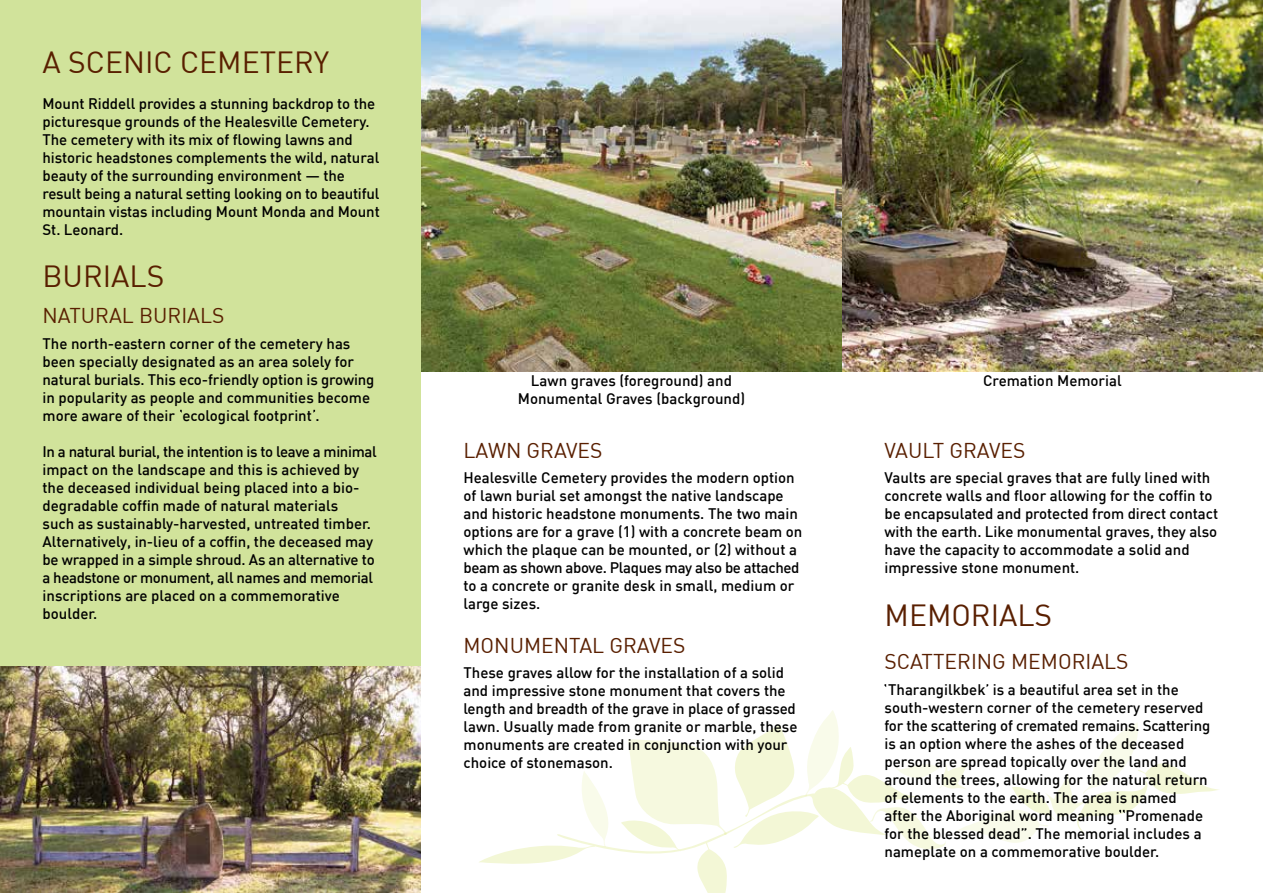
<style>
.page{position:relative;width:1263px;height:893px;background:#fff}
.page>*{position:absolute;margin:0;border:0;box-sizing:border-box;transform-origin:0 0}
.t1{font:30px "DIN";color:#591f00}
.t2{font:21px "DIN";color:#591f00}
.t3{font:500 15px/18px "DIN";color:#000}
</style>
<div class="page">
<img style="left:842px;top:0;width:421px;height:371px">
<img style="left:421px;top:0;width:421px;height:371px">
<div style="left:0;top:0;width:421px;height:893px;background:#d1e39b"></div>
<img style="left:0;top:666px;width:421px;height:227px">
<svg style="left:479px;top:710px;width:740px;height:183px"></svg>
<h1 class="t1" style="left:43px;top:43px;width:288px">A SCENIC CEMETERY</h1>
<p class="t3" style="left:43px;top:94px;width:339px">Mount Riddell provides a stunning backdrop to the picturesque grounds of the Healesville Cemetery.<br>The cemetery with its mix of flowing lawns and historic headstones complements the wild, natural beauty of the surrounding environment — the result being a natural setting looking on to beautiful mountain vistas including Mount Monda and Mount St. Leonard.</p>
<h1 class="t1" style="left:43px;top:258px;width:123px">BURIALS</h1>
<h2 class="t2" style="left:43px;top:303px;width:183px">NATURAL BURIALS</h2>
<p class="t3" style="left:43px;top:334px;width:333px">The north-eastern corner of the cemetery has been specially designated as an area solely for natural burials. This eco-friendly option is growing in popularity as people and communities become more aware of their ecological footprint .</p>
<p class="t3" style="left:43px;top:442px;width:336px">In a natural burial, the intention is to leave a minimal impact on the landscape and this is achieved by the deceased individual being placed into a bio&shy;degradable coffin made of natural materials<br>such as sustainably-harvested, untreated timber.<br>Alternatively, in-lieu of a coffin, the deceased may be wrapped in a simple shroud. As an alternative to a headstone or monument, all names and memorial inscriptions are placed on a commemorative boulder.</p>
<p class="t3" style="left:531px;top:372px;width:203px">Lawn graves (foreground) and</p>
<p class="t3" style="left:983px;top:372px;width:140px">Cremation Memorial</p>
<p class="t3" style="left:518px;top:390px;width:229px">Monumental Graves (background)</p>
<h2 class="t2" style="left:463px;top:437px;width:141px">LAWN GRAVES</h2>
<p class="t3" style="left:463px;top:468px;width:340px">Healesville Cemetery provides the modern option of lawn burial set amongst the native landscape and historic headstone monuments. The two main options are for a grave (1) with a concrete beam on which the plaque can be mounted, or (2) without a beam as shown above. Plaques may also be attached to a concrete or granite desk in small, medium or large sizes.</p>
<h2 class="t2" style="left:463px;top:632px;width:223px">MONUMENTAL GRAVES</h2>
<p class="t3" style="left:463px;top:663px;width:335px">These graves allow for the installation of a solid and impressive stone monument that covers the length and breadth of the grave in place of grassed lawn. Usually made from granite or marble, these monuments are created in conjunction with your choice of stonemason.</p>
<h2 class="t2" style="left:884px;top:437px;width:142px">VAULT GRAVES</h2>
<p class="t3" style="left:884px;top:468px;width:335px">Vaults are special graves that are fully lined with concrete walls and floor allowing for the coffin to be encapsulated and protected from direct contact with the earth. Like monumental graves, they also have the capacity to accommodate a solid and impressive stone monument.</p>
<h1 class="t1" style="left:884px;top:596px;width:169px">MEMORIALS</h1>
<h2 class="t2" style="left:884px;top:649px;width:246px">SCATTERING MEMORIALS</h2>
<p class="t3" style="left:884px;top:680px;width:327px">Tharangilkbek is a beautiful area set in the south-western corner of the cemetery reserved for the scattering of cremated remains. Scattering is an option where the ashes of the deceased person are spread topically over the land and around the trees, allowing for the natural return of elements to the earth. The area is named after the Aboriginal word meaning Promenade for the blessed dead”. The memorial includes a nameplate on a commemorative boulder.</p>
</div>
